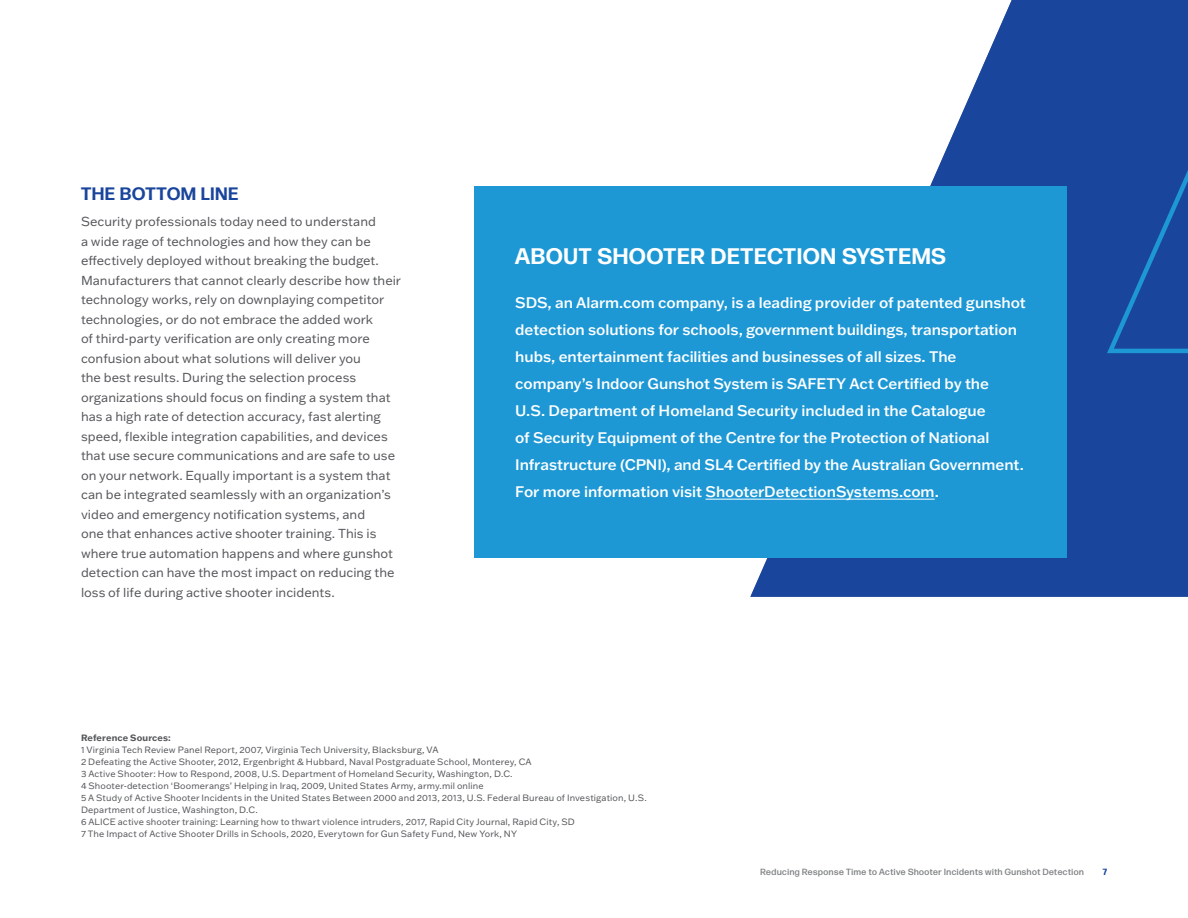
<style>
.page{position:relative;width:1188px;height:918px;background:#fff}
.page>*{position:absolute;margin:0;border:0;box-sizing:border-box;transform-origin:0 0}
.t1{font:700 22.5px "Forma DJR Display";letter-spacing:.05em;color:#fff}
.t2{font:700 18px "Forma DJR Display";letter-spacing:.05em;color:#1a459c}
.t3{font:500 15px/27px "Franklin Gothic ATF";letter-spacing:-.005em;color:#fff}
.t4{font:12.75px/19.5px "Franklin Gothic ATF";color:#55575a}
.t5{font:9px/12px "Franklin Gothic ATF";letter-spacing:.015em;color:#55575a}
.t6{font:500 9px "Forma DJR Display";letter-spacing:.06em;color:#808285}
.t7{font:700 9px "Franklin Gothic ATF";letter-spacing:.015em;color:#55575a}
.t8{font:700 9px "Forma DJR Display";color:#1a459c}
</style>
<div class="page">
<svg style="left:750px;top:0;width:438px;height:597px;fill:#1a459c"></svg>
<div style="left:474px;top:187px;width:593px;height:371px;background:#1d98d5"></div>
<hr style="left:706px;top:499px;width:229px;height:1px;background:#fff">
<div style="left:1105px;top:0;width:83px;height:357px;background:#1a459c"></div>
<h2 class="t2" style="left:81px;top:182px;width:159px">THE BOTTOM LINE</h2>
<p class="t4" style="left:81px;top:212px;width:322px">Security professionals today need to understand<br>a wide rage of technologies and how they can be effectively deployed without breaking the budget.<br>Manufacturers that cannot clearly describe how their technology works, rely on downplaying competitor technologies, or do not embrace the added work<br>of third-party verification are only creating more confusion about what solutions will deliver you<br>the best results. During the selection process organizations should focus on finding a system that has a high rate of detection accuracy, fast alerting speed, flexible integration capabilities, and devices that use secure communications and are safe to use on your network. Equally important is a system that can be integrated seamlessly with an organization’s video and emergency notification systems, and<br>one that enhances active shooter training. This is where true automation happens and where gunshot detection can have the most impact on reducing the loss of life during active shooter incidents.</p>
<h1 class="t1" style="left:515px;top:242px;width:432px">ABOUT SHOOTER DETECTION SYSTEMS</h1>
<p class="t3" style="left:515px;top:289px;width:512px">SDS, an Alarm.com company, is a leading provider of patented gunshot detection solutions for schools, government buildings, transportation hubs, entertainment facilities and businesses of all sizes. The company’s Indoor Gunshot System is SAFETY Act Certified by the<br>U.S. Department of Homeland Security included in the Catalogue<br>of Security Equipment of the Centre for the Protection of National Infrastructure (CPNI), and SL4 Certified by the Australian Government.<br>For more information visit ShooterDetectionSystems.com.</p>
<p class="t7" style="left:81px;top:732px;width:91px">Reference Sources:</p>
<p class="t5" style="left:81px;top:744px;width:567px">1 Virginia Tech Review Panel Report, 2007, Virginia Tech University, Blacksburg, VA<br>2 Defeating the Active Shooter, 2012, Ergenbright &amp; Hubbard, Naval Postgraduate School, Monterey, CA<br>3 Active Shooter: How to Respond, 2008, U.S. Department of Homeland Security, Washington, D.C.<br>4 Shooter-detection ‘Boomerangs’ Helping in Iraq, 2009, United States Army, army.mil online<br>5 A Study of Active Shooter Incidents in the United States Between 2000 and 2013, 2013, U.S. Federal Bureau of Investigation, U.S.<br>Department of Justice, Washington, D.C.<br>6 ALICE active shooter training: Learning how to thwart violence intruders, 2017, Rapid City Journal, Rapid City, SD<br>7 The Impact of Active Shooter Drills in Schools, 2020, Everytown for Gun Safety Fund, New York, NY</p>
<p class="t6" style="left:761px;top:867px;width:325px">Reducing Response Time to Active Shooter Incidents with Gunshot Detection</p>
<p class="t8" style="left:1103px;top:867px;width:6px">7</p>
</div>
